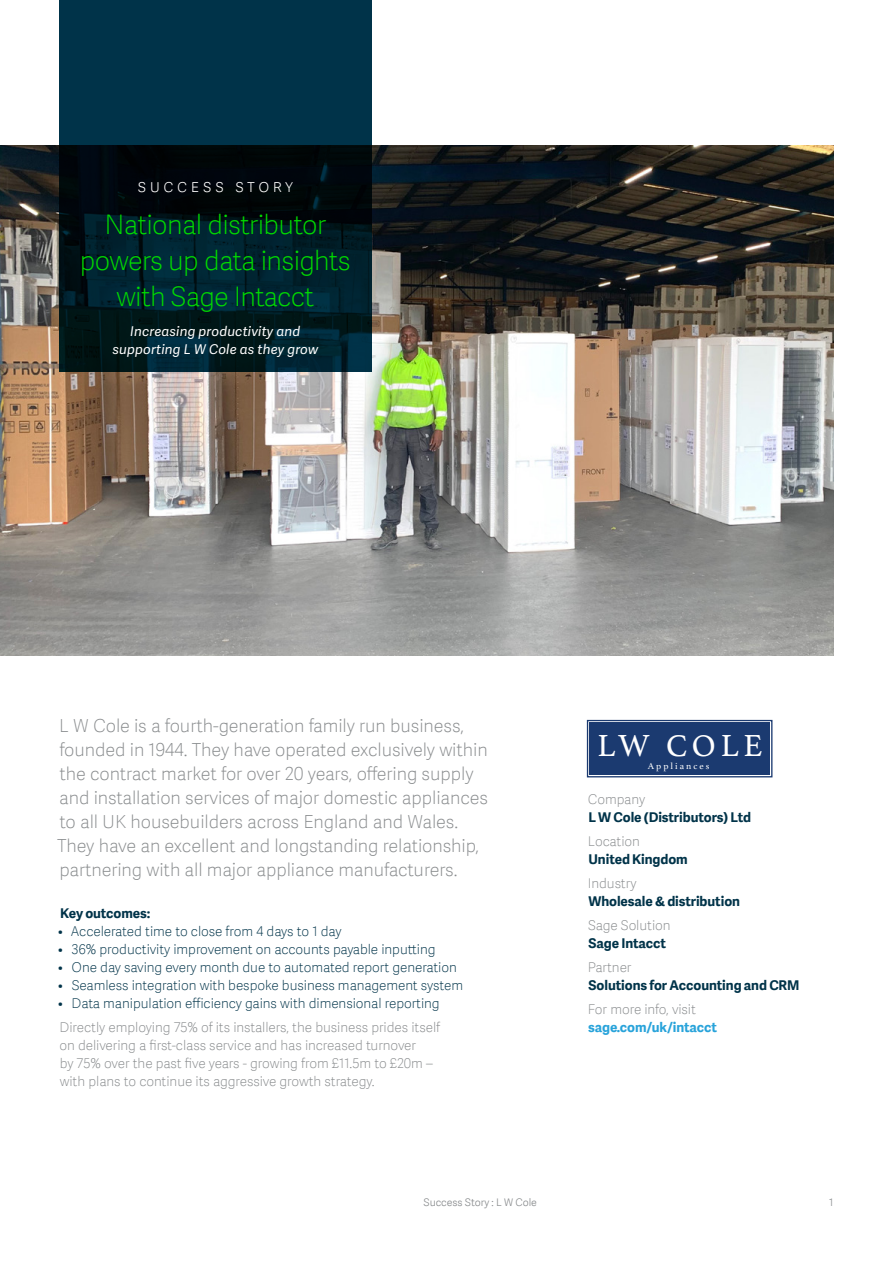
<style>
.page{position:relative;width:893px;height:1263px;background:#fff}
.page>*{position:absolute;margin:0;border:0;box-sizing:border-box;transform-origin:0 0}
.t1{font:31.95px "Athelas";letter-spacing:.145em;color:#fff}
.t2{font:27px/36px "Adelle Sans SAGE Th";letter-spacing:-.025em;color:#00dc00;text-align:center}
.t3{font:18px/24px "Adelle Sans SAGE Th";letter-spacing:-.005em;color:#888b8d}
.t4{font:18px "Adelle Sans SAGE Th";color:#fff}
.t5{font:13.5px/18px "Adelle Sans SAGE Th";letter-spacing:-.005em;color:#888b8d}
.t6{font:13.5px "Adelle Sans SAGE Th";letter-spacing:-.005em;color:#003349}
.t7{font:700 13.5px "Adelle Sans SAGE";letter-spacing:-.005em;color:#003349}
.t8{font:italic 13.5px/18px "Adelle Sans SAGE";letter-spacing:.01em;color:#fff;text-align:center}
.t9{font:700 13.5px "Adelle Sans SAGE";letter-spacing:-.005em;color:#28a3da}
.t10{font:10.5px "Adelle Sans SAGE Lt";letter-spacing:-.005em;color:#888b8d}
.t11{font:9.3px "Athelas";letter-spacing:.215em;color:#fff}
</style>
<div class="page">
<img style="left:0;top:146px;width:833px;height:510px">
<svg style="left:59px;top:0;width:312px;height:372px;background:#00222f"></svg>
<div style="left:589px;top:722px;width:181px;height:53px;background:#1b3a70"></div>
<div style="left:587px;top:720px;width:185px;height:57px;border:1px solid #1b3a70"></div>
<p class="t4" style="left:137px;top:173px;width:157px">success STORY</p>
<h2 class="t2" style="left:80px;top:206px;width:272px">National distributor powers up data insights with Sage Intacct</h2>
<p class="t8" style="left:112px;top:322px;width:207px">Increasing productivity and supporting L W Cole as they grow</p>
<p class="t3" style="left:57px;top:713px;width:432px">L W Cole is a fourth-generation family run business, founded in 1944. They have operated exclusively within the contract market for over 20 years, offering supply and installation services of major domestic appliances to all UK housebuilders across England and Wales.<br>They have an excellent and longstanding relationship, partnering with all major appliance manufacturers.</p>
<p class="t7" style="left:60px;top:903px;width:92px">Key outcomes:</p>
<p class="t6" style="left:58px;top:922px;width:285px">• Accelerated time to close from 4 days to 1 day</p>
<p class="t6" style="left:58px;top:940px;width:379px">• 36% productivity improvement on accounts payable inputting</p>
<p class="t6" style="left:58px;top:958px;width:400px">• One day saving every month due to automated report generation</p>
<p class="t6" style="left:58px;top:976px;width:406px">• Seamless integration with bespoke business management system</p>
<p class="t6" style="left:58px;top:994px;width:383px">• Data manipulation efficiency gains with dimensional reporting</p>
<p class="t5" style="left:59px;top:1018px;width:382px">Directly employing 75% of its installers, the business prides itself on delivering a first-class service and has increased turnover<br>by 75% over the past five years - growing from £11.5m to £20m – with plans to continue its aggressive growth strategy.</p>
<h1 class="t1" style="left:597px;top:720px;width:167px">LW COLE</h1>
<p class="t11" style="left:647px;top:759px;width:63px">Appliances</p>
<p class="t5" style="left:587px;top:790px;width:59px">Company</p>
<p class="t7" style="left:588px;top:807px;width:164px">L W Cole (Distributors) Ltd</p>
<p class="t5" style="left:588px;top:832px;width:54px">Location</p>
<p class="t7" style="left:588px;top:849px;width:101px">United Kingdom</p>
<p class="t5" style="left:588px;top:874px;width:50px">Industry</p>
<p class="t7" style="left:588px;top:891px;width:153px">Wholesale &amp; distribution</p>
<p class="t5" style="left:588px;top:916px;width:84px">Sage Solution</p>
<p class="t7" style="left:588px;top:933px;width:79px">Sage Intacct</p>
<p class="t5" style="left:588px;top:958px;width:45px">Partner</p>
<p class="t7" style="left:588px;top:975px;width:212px">Solutions for Accounting and CRM</p>
<p class="t5" style="left:588px;top:1000px;width:110px">For more info, visit</p>
<p class="t9" style="left:588px;top:1017px;width:130px">sage.com/uk/intacct</p>
<p class="t10" style="left:423px;top:1195px;width:115px">Success Story : L W Cole</p>
<p class="t10" style="left:829px;top:1195px;width:6px">1</p>
</div>
